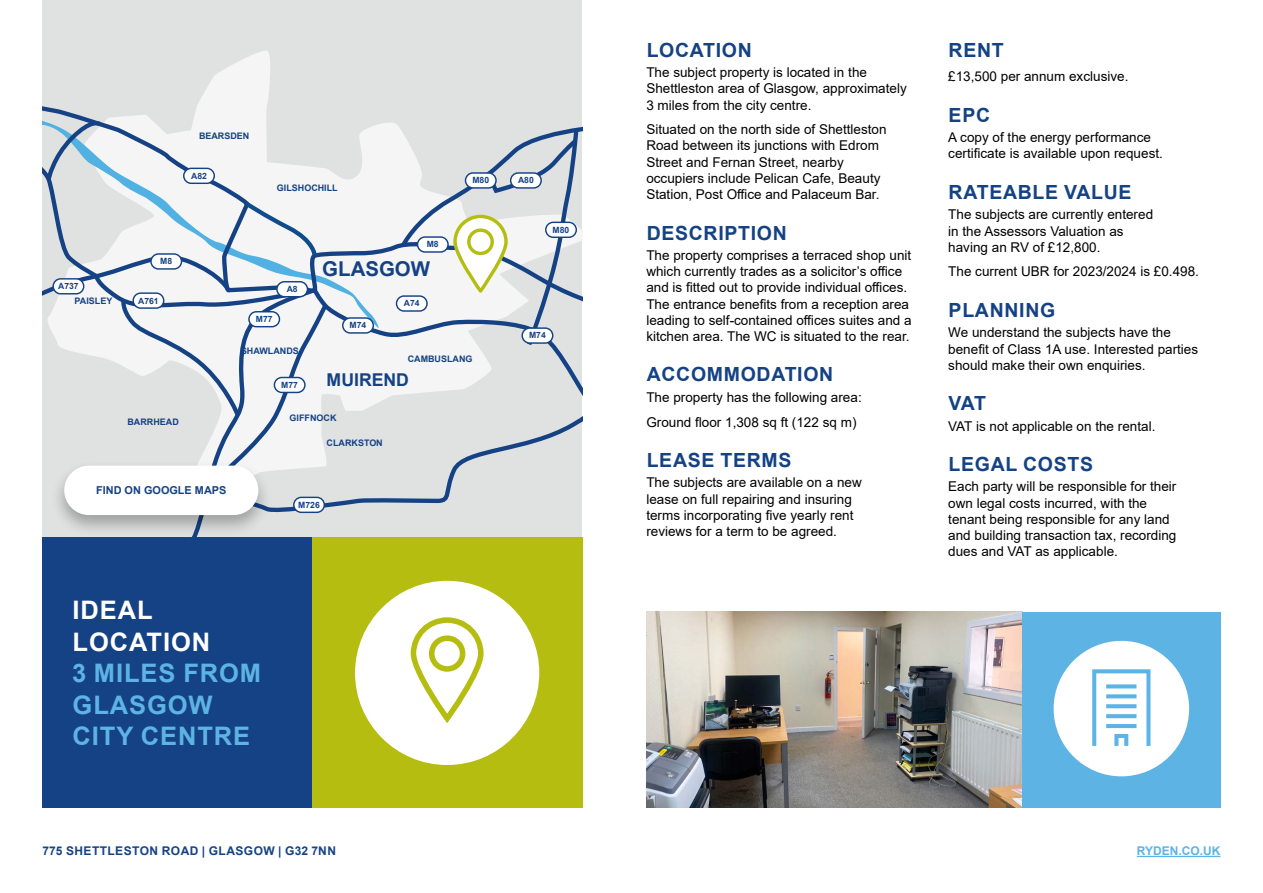
<style>
.page{position:relative;width:1263px;height:893px;background:#fff}
.page>*{position:absolute;margin:0;border:0;box-sizing:border-box;transform-origin:0 0}
.t1{font:700 25.5px/31.5px "Arial";letter-spacing:.035em;color:#5db3e4}
.t2{font:700 25.5px/31.5px "Arial";letter-spacing:.035em;color:#fff}
.t3{font:700 20.4px "Arial";color:#154284}
.t4{font:700 19.5px "Arial";letter-spacing:.035em;color:#154284}
.t5{font:700 17.7px "Arial";color:#154284}
.t6{font:13.5px/16.2px "Arial";color:#000}
.t7{font:700 12px "Arial";letter-spacing:.035em;color:#154284}
.t8{font:700 12px "Arial";color:#5db3e4}
.t9{font:700 10.95px "Arial";color:#154284}
.t10{font:700 9px "Arial";color:#154284}
.t11{font:700 8.55px "Arial";color:#154284}
</style>
<div class="page">
<hr style="left:1137px;top:856px;width:83px;height:1px;background:#5db3e4">
<div style="left:43px;top:0;width:539px;height:538px;background:#e0e1e1"></div>
<svg style="left:43px;top:50px;width:356px;height:240px"></svg>
<svg style="left:272px;top:290px;width:310px;height:248px"></svg>
<svg style="left:272px;top:312px;width:310px;height:201px"></svg>
<svg style="left:43px;top:111px;width:270px;height:89px"></svg>
<svg style="left:43px;top:200px;width:287px;height:290px"></svg>
<div style="left:53px;top:279px;width:31px;height:15px;background:#fff;border-radius:7px"></div>
<div style="left:52px;top:278px;width:32px;height:16px;border:1px solid #154284;border-radius:7px"></div>
<div style="left:151px;top:254px;width:30px;height:15px;background:#fff;border-radius:7px"></div>
<div style="left:150px;top:253px;width:32px;height:17px;border:1px solid #154284;border-radius:7px"></div>
<div style="left:277px;top:282px;width:30px;height:15px;background:#fff;border-radius:7px"></div>
<div style="left:276px;top:281px;width:32px;height:16px;border:1px solid #154284;border-radius:7px"></div>
<div style="left:184px;top:168px;width:30px;height:15px;background:#fff;border-radius:7px"></div>
<div style="left:183px;top:168px;width:32px;height:16px;border:1px solid #154284;border-radius:7px"></div>
<div style="left:133px;top:293px;width:31px;height:15px;background:#fff;border-radius:7px"></div>
<div style="left:132px;top:292px;width:32px;height:17px;border:1px solid #154284;border-radius:7px"></div>
<div style="left:396px;top:295px;width:32px;height:17px;border:1px solid #154284;border-radius:7px"></div>
<div style="left:343px;top:318px;width:30px;height:15px;background:#fff;border-radius:7px"></div>
<div style="left:342px;top:317px;width:32px;height:17px;border:1px solid #154284;border-radius:7px"></div>
<div style="left:274px;top:377px;width:31px;height:15px;background:#fff;border-radius:7px"></div>
<div style="left:274px;top:377px;width:32px;height:16px;border:1px solid #154284;border-radius:7px"></div>
<div style="left:294px;top:497px;width:30px;height:15px;background:#fff;border-radius:7px"></div>
<div style="left:293px;top:497px;width:32px;height:16px;border:1px solid #154284;border-radius:7px"></div>
<div style="left:249px;top:312px;width:30px;height:15px;background:#fff;border-radius:7px"></div>
<div style="left:248px;top:311px;width:32px;height:16px;border:1px solid #154284;border-radius:7px"></div>
<svg style="left:399px;top:127px;width:183px;height:222px"></svg>
<div style="left:50px;top:460px;width:222px;height:78px;background:#000;opacity:.3"></div>
<div style="left:64px;top:466px;width:194px;height:49px;background:#fff;border-radius:25px"></div>
<div style="left:43px;top:538px;width:270px;height:270px;background:#154284"></div>
<div style="left:312px;top:538px;width:270px;height:270px;background:#b4bd10"></div>
<div style="left:355px;top:581px;width:184px;height:184px;background:#fff;border-radius:50%"></div>
<svg style="left:410px;top:617px;width:74px;height:107px"></svg>
<img style="left:646px;top:611px;width:376px;height:197px">
<div style="left:1022px;top:613px;width:198px;height:195px;background:#5db3e4"></div>
<div style="left:1053px;top:641px;width:136px;height:135px;background:#fff;border-radius:50%"></div>
<svg style="left:1092px;top:669px;width:59px;height:77px"></svg>
<p class="t11" style="left:58px;top:281px;width:22px">A737</p>
<p class="t10" style="left:75px;top:294px;width:39px">PAISLEY</p>
<p class="t10" style="left:199px;top:130px;width:52px">BEARSDEN</p>
<p class="t11" style="left:191px;top:170px;width:17px">A82</p>
<p class="t11" style="left:160px;top:256px;width:13px">M8</p>
<p class="t10" style="left:277px;top:182px;width:62px">GILSHOCHILL</p>
<p class="t11" style="left:427px;top:239px;width:13px">M8</p>
<p class="t11" style="left:287px;top:283px;width:13px">A8</p>
<h2 class="t3" style="left:322px;top:255px;width:109px">GLASGOW</h2>
<p class="t11" style="left:138px;top:295px;width:22px">A761</p>
<p class="t11" style="left:404px;top:298px;width:17px">A74</p>
<p class="t11" style="left:350px;top:320px;width:18px">M74</p>
<p class="t11" style="left:256px;top:313px;width:18px">M77</p>
<p class="t11" style="left:472px;top:175px;width:18px">M80</p>
<p class="t11" style="left:518px;top:175px;width:17px">A80</p>
<p class="t11" style="left:553px;top:224px;width:18px">M80</p>
<p class="t11" style="left:529px;top:330px;width:18px">M74</p>
<p class="t10" style="left:127px;top:415px;width:53px">BARRHEAD</p>
<p class="t10" style="left:241px;top:345px;width:59px">SHAWLANDS</p>
<p class="t11" style="left:281px;top:379px;width:18px">M77</p>
<p class="t10" style="left:408px;top:353px;width:66px">CAMBUSLANG</p>
<h3 class="t5" style="left:327px;top:368px;width:84px">MUIREND</h3>
<p class="t10" style="left:290px;top:412px;width:48px">GIFFNOCK</p>
<p class="t10" style="left:327px;top:437px;width:58px">CLARKSTON</p>
<p class="t9" style="left:96px;top:483px;width:132px">FIND ON GOOGLE MAPS</p>
<h1 class="t2" style="left:73px;top:595px;width:139px">IDEAL<br>LOCATION</h1>
<h1 class="t1" style="left:72px;top:658px;width:190px">3 MILES FROM<br>GLASGOW<br>CITY CENTRE</h1>
<p class="t11" style="left:298px;top:499px;width:23px">M726</p>
<h3 class="t4" style="left:647px;top:36px;width:107px">LOCATION</h3>
<p class="t6" style="left:646px;top:64px;width:262px">The subject property is located in the<br>Shettleston area of Glasgow, approximately<br>3 miles from the city centre.</p>
<p class="t6" style="left:646px;top:121px;width:242px">Situated on the north side of Shettleston Road between its junctions with Edrom Street and Fernan Street, nearby occupiers include Pelican Cafe, Beauty Station, Post Office and Palaceum Bar.</p>
<h3 class="t4" style="left:647px;top:219px;width:142px">DESCRIPTION</h3>
<p class="t6" style="left:646px;top:247px;width:267px">The property comprises a terraced shop unit which currently trades as a solicitor’s office and is fitted out to provide individual offices.<br>The entrance benefits from a reception area leading to self-contained offices suites and a kitchen area. The WC is situated to the rear.</p>
<h3 class="t4" style="left:647px;top:361px;width:188px">ACCOMMODATION</h3>
<p class="t6" style="left:646px;top:385px;width:217px;line-height:24.8px">The property has the following area:<br>Ground floor 1,308 sq ft (122 sq m)</p>
<h3 class="t4" style="left:647px;top:446px;width:146px">LEASE TERMS</h3>
<p class="t6" style="left:646px;top:474px;width:217px">The subjects are available on a new lease on full repairing and insuring terms incorporating five yearly rent reviews for a term to be agreed.</p>
<h3 class="t4" style="left:949px;top:36px;width:57px">RENT</h3>
<p class="t6" style="left:948px;top:68px;width:182px">£13,500 per annum exclusive.</p>
<h3 class="t4" style="left:949px;top:101px;width:43px">EPC</h3>
<p class="t6" style="left:948px;top:129px;width:216px">A copy of the energy performance certificate is available upon request.</p>
<h3 class="t4" style="left:949px;top:178px;width:184px">RATEABLE VALUE</h3>
<p class="t6" style="left:948px;top:206px;width:206px">The subjects are currently entered in the Assessors Valuation as having an RV of £12,800.</p>
<p class="t6" style="left:948px;top:264px;width:252px">The current UBR for 2023/2024 is £0.498.</p>
<h3 class="t4" style="left:949px;top:296px;width:108px">PLANNING</h3>
<p class="t6" style="left:948px;top:324px;width:251px">We understand the subjects have the benefit of Class 1A use. Interested parties should make their own enquiries.</p>
<h3 class="t4" style="left:949px;top:390px;width:39px">VAT</h3>
<p class="t6" style="left:948px;top:418px;width:209px">VAT is not applicable on the rental.</p>
<h3 class="t4" style="left:949px;top:450px;width:146px">LEGAL COSTS</h3>
<p class="t6" style="left:948px;top:478px;width:230px">Each party will be responsible for their own legal costs incurred, with the tenant being responsible for any land and building transaction tax, recording dues and VAT as applicable.</p>
<p class="t7" style="left:43px;top:842px;width:295px">775 SHETTLESTON ROAD | GLASGOW | G32 7NN</p>
<p class="t8" style="left:1137px;top:842px;width:85px">RYDEN.CO.UK</p>
</div>
